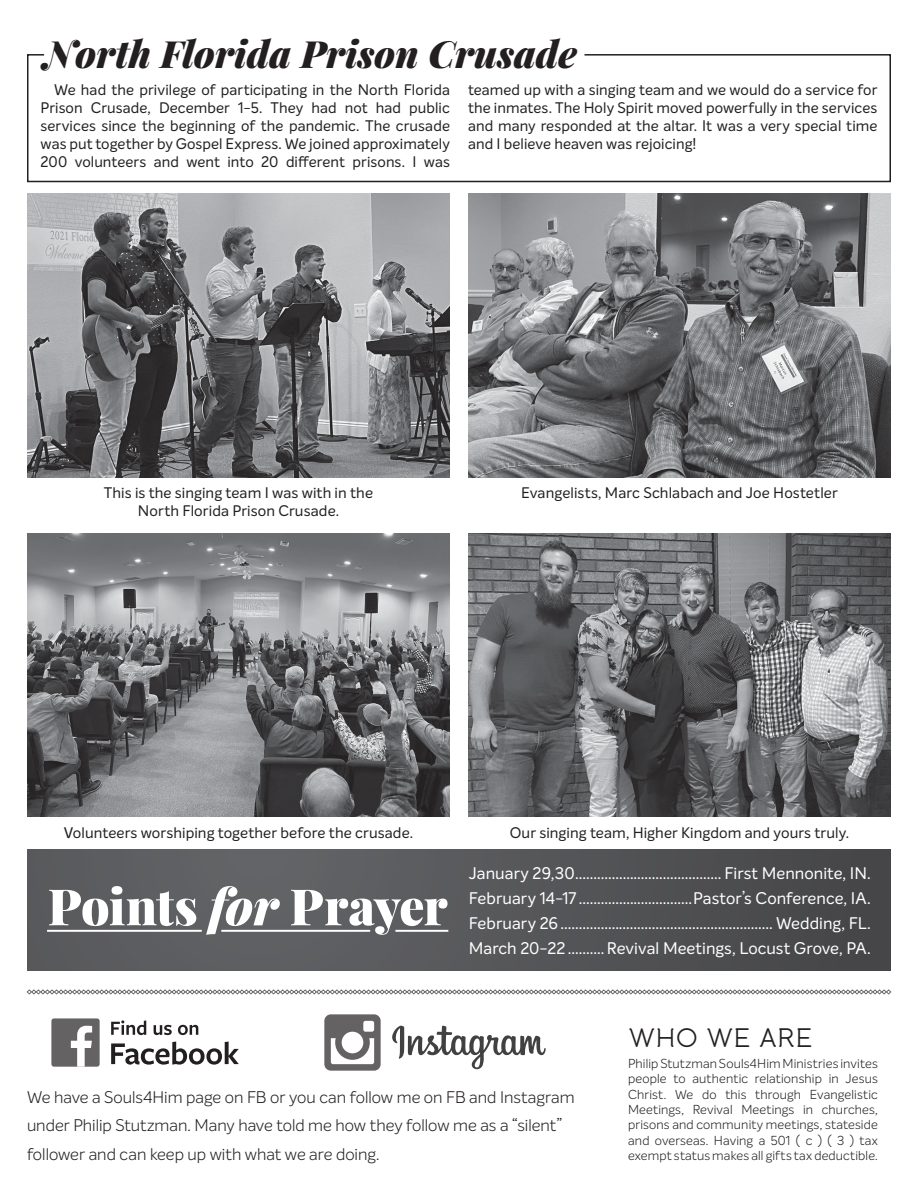
<style>
.page{position:relative;width:918px;height:1188px;background:#fff}
.page>*{position:absolute;margin:0;border:0;box-sizing:border-box;transform-origin:0 0}
.t1{font:900 50.25px "Playfair Display";letter-spacing:-.015em;color:#fff}
.t2{font:italic 900 37.5px "Playfair Display";color:#231f20}
.t3{font:26.85px "Banda";letter-spacing:-.015em;color:#231f20}
.t4{font:16.5px/25px "Intelo";color:#fff;text-align:justify}
.t5{font:300 16.5px/28.5px "Intelo Alt";color:#231f20}
.t6{font:15px/18px "Intelo";letter-spacing:.005em;color:#231f20;text-align:justify}
.t7{font:300 12.75px/15.3px "Intelo Alt";letter-spacing:.015em;color:#231f20;text-align:justify}
.s1{font-style:italic}
</style>
<div class="page">
<svg style="left:111px;top:1020px;width:35px;height:15px"></svg>
<svg style="left:154px;top:1025px;width:18px;height:10px"></svg>
<svg style="left:178px;top:1025px;width:20px;height:10px"></svg>
<svg style="left:111px;top:1042px;width:128px;height:23px"></svg>
<div style="left:51px;top:1018px;width:49px;height:49px;background:#656263;border-radius:3px"></div>
<svg style="left:71px;top:1026px;width:21px;height:41px"></svg>
<svg style="left:392px;top:1026px;width:154px;height:43px"></svg>
<svg style="left:324px;top:1014px;width:57px;height:57px"></svg>
<svg style="left:27px;top:989px;width:864px;height:5px"></svg>
<svg style="left:27px;top:54px;width:864px;height:129px"></svg>
<div style="left:27px;top:850px;width:864px;height:121px;background:linear-gradient(to right,#636467,#49494b)"></div>
<hr style="left:47px;top:930px;width:155px;height:2px;background:#fff">
<hr style="left:221px;top:930px;width:149px;height:2px;background:#fff">
<hr style="left:395px;top:930px;width:53px;height:2px;background:#fff">
<img style="left:468px;top:534px;width:423px;height:283px">
<img style="left:27px;top:534px;width:423px;height:283px">
<img style="left:468px;top:194px;width:423px;height:283px">
<img style="left:27px;top:194px;width:423px;height:283px">
<h2 class="t2" style="left:44px;top:27px;width:535px">North Florida Prison Crusade</h2>
<p class="t6" style="left:41px;top:81px;width:411px;text-indent:13px">We had the privilege of participating in the North Florida Prison Crusade, December 1-5. They had not had public services since the beginning of the pandemic. The crusade was put together by Gospel Express. We joined approximately 200 volunteers and went into 20 different prisons. I was</p>
<p class="t6" style="left:468px;top:81px;width:411px">teamed up with a singing team and we would do a service for the inmates. The Holy Spirit moved powerfully in the services and many responded at the altar. It was a very special time and I believe heaven was rejoicing!</p>
<p class="t6" style="left:104px;top:484px;width:271px;text-align:center">This is the singing team I was with in the<br>North Florida Prison Crusade.</p>
<p class="t6" style="left:521px;top:484px;width:318px">Evangelists, Marc Schlabach and Joe Hostetler</p>
<p class="t6" style="left:64px;top:823px;width:351px">Volunteers worshiping together before the crusade.</p>
<h1 class="t1" style="left:48px;top:874px;width:401px">Points <span class="s1">for</span> Prayer</h1>
<p class="t6" style="left:510px;top:823px;width:341px">Our singing team, Higher Kingdom and yours truly.</p>
<p class="t4" style="left:469px;top:861px;width:404px">January 29,30........................................ First Mennonite, IN.<br>February 14-17 ...............................Pastor’s Conference, IA.<br>February 26.......................................................... Wedding, FL.<br>March 20-22 ..........Revival Meetings, Locust Grove, PA.</p>
<p class="t5" style="left:27px;top:1083px;width:549px">We have a Souls4Him page on FB or you can follow me on FB and Instagram under Philip Stutzman. Many have told me how they follow me as a “silent” follower and can keep up with what we are doing.</p>
<h3 class="t3" style="left:628px;top:1021px;width:186px">WHO WE ARE</h3>
<p class="t7" style="left:628px;top:1056px;width:251px">Philip Stutzman Souls4Him Ministries invites people to authentic relationship in Jesus Christ. We do this through Evangelistic Meetings, Revival Meetings in churches, prisons and community meetings, stateside and overseas. Having a 501 ( c ) ( 3 ) tax exempt status makes all gifts tax deductible.</p>
</div>
